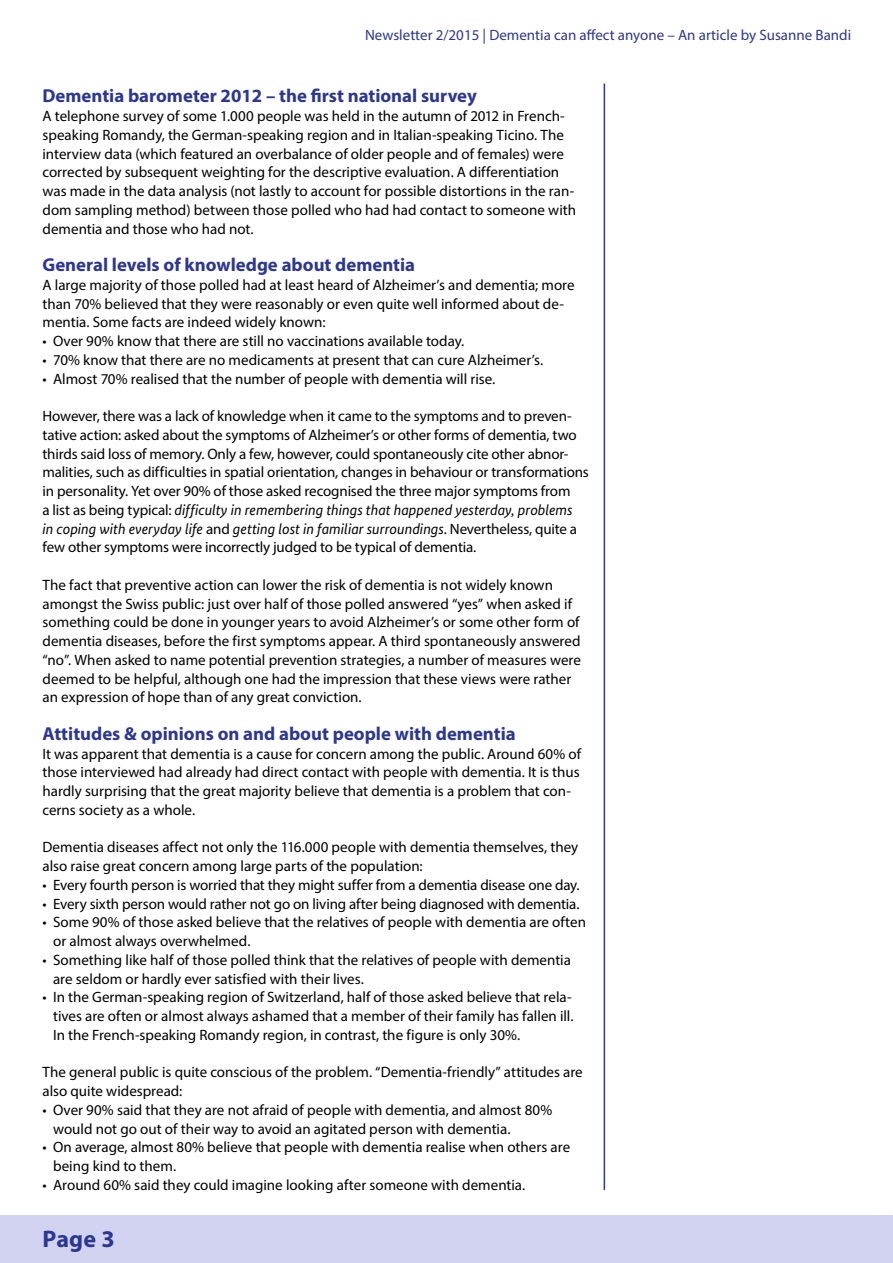
<style>
.page{position:relative;width:893px;height:1263px;background:#fff}
.page>*{position:absolute;margin:0;border:0;box-sizing:border-box;transform-origin:0 0}
.t1{font:700 24px "Myriad Pro";color:#2c3791}
.titel_head{font:700 18.75px "Myriad Pro";color:#2c3791}
.Copy{font:15px/18.8px "Myriad Pro";color:#000}
.t2{font:15px "Myriad Pro";color:#2c3791}
.s1{font-family:"Bundes Sans";font-style:italic}
</style>
<div class="page">
<div style="left:0;top:1215px;width:893px;height:48px;background:#d2d2f1"></div>
<hr style="left:604px;top:84px;width:1px;height:1106px;background:#2c3791">
<p class="t2" style="left:365px;top:26px;width:488px">Newsletter 2/2015 | Dementia can affect anyone – An article by Susanne Bandi</p>
<p class="titel_head" style="left:43px;top:84px;width:436px">Dementia barometer 2012 – the first national survey</p>
<p class="Copy" style="left:43px;top:106px;width:535px">A telephone survey of some 1.000 people was held in the autumn of 2012 in French&shy;speaking Romandy, the German-speaking region and in Italian-speaking Ticino. The interview data (which featured an overbalance of older people and of females) were corrected by subsequent weighting for the descriptive evaluation. A differentiation was made in the data analysis (not lastly to account for possible distortions in the ran&shy;dom sampling method) between those polled who had had contact to someone with dementia and those who had not.</p>
<p class="titel_head" style="left:43px;top:252px;width:374px">General levels of knowledge about dementia</p>
<p class="Copy" style="left:43px;top:275px;width:534px">A large majority of those polled had at least heard of Alzheimer’s and dementia; more than 70% believed that they were reasonably or even quite well informed about de&shy;mentia. Some facts are indeed widely known:</p>
<p class="Copy" style="left:43px;top:331px;width:423px">• Over 90% know that there are still no vaccinations available today.</p>
<p class="Copy" style="left:43px;top:350px;width:502px">• 70% know that there are no medicaments at present that can cure Alzheimer’s.</p>
<p class="Copy" style="left:43px;top:369px;width:454px">• Almost 70% realised that the number of people with dementia will rise.</p>
<p class="Copy" style="left:43px;top:406px;width:548px">However, there was a lack of knowledge when it came to the symptoms and to preven&shy;tative action: asked about the symptoms of Alzheimer’s or other forms of dementia, two thirds said loss of memory. Only a few, however, could spontaneously cite other abnor&shy;malities, such as difficulties in spatial orientation, changes in behaviour or transformations in personality. Yet over 90% of those asked recognised the three major symptoms from<br>a list as being typical: <span class="s1">difficulty in remembering things that happened yesterday, problems<br>in coping with everyday life</span> and <span class="s1">getting lost in familiar surroundings</span>. Nevertheless, quite a few other symptoms were incorrectly judged to be typical of dementia.</p>
<p class="Copy" style="left:43px;top:575px;width:540px">The fact that preventive action can lower the risk of dementia is not widely known amongst the Swiss public: just over half of those polled answered “yes” when asked if something could be done in younger years to avoid Alzheimer’s or some other form of dementia diseases, before the first symptoms appear. A third spontaneously answered “no”. When asked to name potential prevention strategies, a number of measures were deemed to be helpful, although one had the impression that these views were rather an expression of hope than of any great conviction.</p>
<p class="titel_head" style="left:43px;top:721px;width:475px">Attitudes &amp; opinions on and about people with dementia</p>
<p class="Copy" style="left:43px;top:744px;width:540px">It was apparent that dementia is a cause for concern among the public. Around 60% of those interviewed had already had direct contact with people with dementia. It is thus hardly surprising that the great majority believe that dementia is a problem that con&shy;cerns society as a whole.</p>
<p class="Copy" style="left:43px;top:838px;width:537px">Dementia diseases affect not only the 116.000 people with dementia themselves, they also raise great concern among large parts of the population:</p>
<p class="Copy" style="left:43px;top:875px;width:539px">• Every fourth person is worried that they might suffer from a dementia disease one day.</p>
<p class="Copy" style="left:43px;top:894px;width:538px">• Every sixth person would rather not go on living after being diagnosed with dementia.</p>
<p class="Copy" style="left:53px;top:913px;width:534px;text-indent:-11px">• Some 90% of those asked believe that the relatives of people with dementia are often or almost always overwhelmed.</p>
<p class="Copy" style="left:53px;top:950px;width:519px;text-indent:-11px">• Something like half of those polled think that the relatives of people with dementia are seldom or hardly ever satisfied with their lives.</p>
<p class="Copy" style="left:53px;top:988px;width:522px;text-indent:-11px">• In the German-speaking region of Switzerland, half of those asked believe that rela&shy;tives are often or almost always ashamed that a member of their family has fallen ill.<br>In the French-speaking Romandy region, in contrast, the figure is only 30%.</p>
<p class="Copy" style="left:43px;top:1063px;width:542px">The general public is quite conscious of the problem. “Dementia-friendly” attitudes are also quite widespread:</p>
<p class="Copy" style="left:53px;top:1100px;width:501px;text-indent:-11px">• Over 90% said that they are not afraid of people with dementia, and almost 80% would not go out of their way to avoid an agitated person with dementia.</p>
<p class="Copy" style="left:53px;top:1138px;width:519px;text-indent:-11px">• On average, almost 80% believe that people with dementia realise when others are being kind to them.</p>
<p class="Copy" style="left:43px;top:1175px;width:484px">• Around 60% said they could imagine looking after someone with dementia.</p>
<h1 class="t1" style="left:43px;top:1223px;width:74px">Page 3</h1>
</div>
